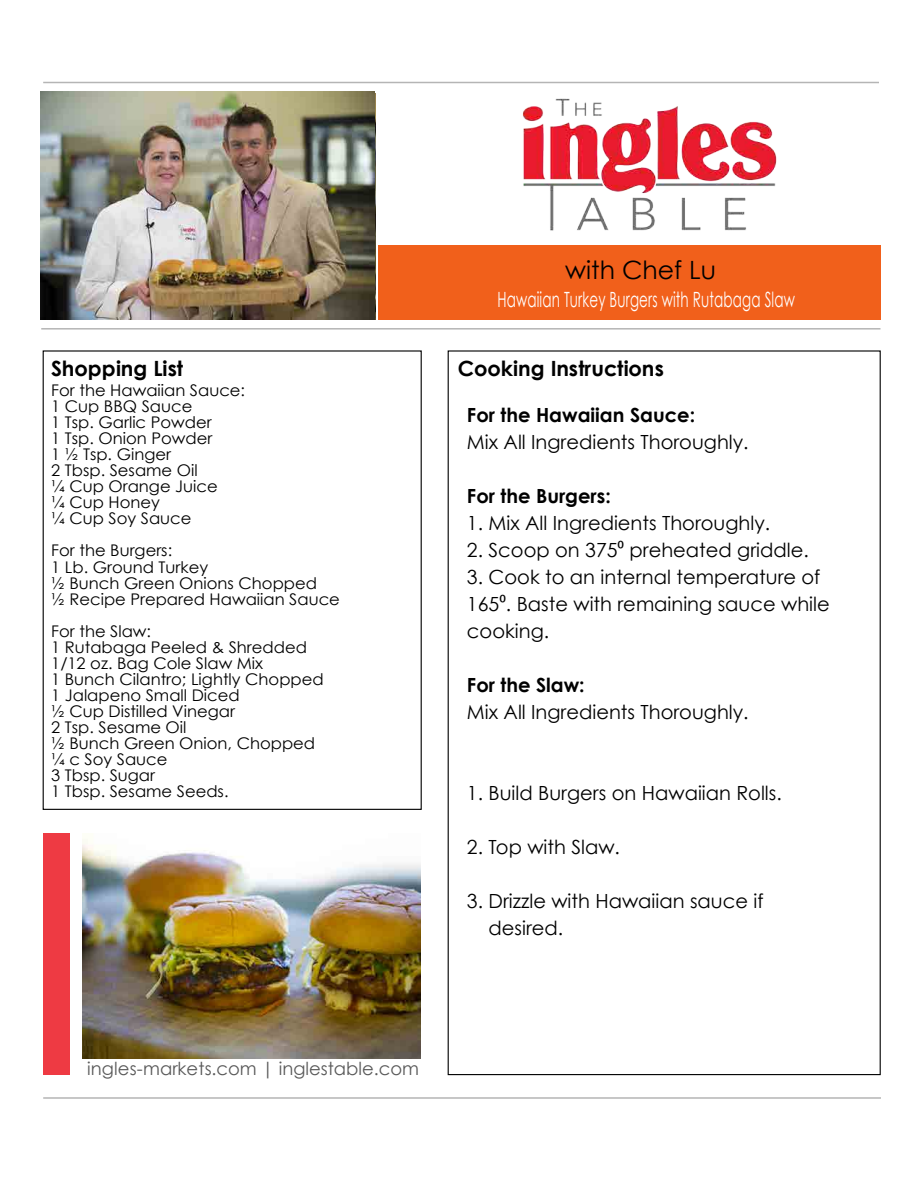
<style>
.page{position:relative;width:918px;height:1188px;background:#fff}
.page>*{position:absolute;margin:0;border:0;box-sizing:border-box;transform-origin:0 0}
.t1{font:25.2px "Century Gothic";color:#000}
.t2{font:21px "Century Gothic";letter-spacing:.01em;color:#fff;scale:.64 1}
.t3{font:700 21px "Century Gothic";color:#000}
.t4{font:19.5px/27px "Century Gothic";color:#000}
.t5{font:700 19.5px "Century Gothic";color:#000}
.t6{font:18px "Century Gothic";color:#595959}
.t7{font:16.05px/16px "Century Gothic";color:#000}
.s1{font-family:"Myriad Pro"}
</style>
<div class="page">
<div style="left:378px;top:245px;width:502px;height:75px;background:#f1601b"></div>
<hr style="left:43px;top:82px;width:836px;height:1px;background:#b5b5b5">
<hr style="left:43px;top:1097px;width:838px;height:2px;background:#b5b5b5">
<hr style="left:41px;top:328px;width:839px;height:2px;background:#b5b5b5">
<div style="left:43px;top:833px;width:27px;height:242px;background:#ee3a43"></div>
<img style="left:503px;top:81px;width:296px;height:150px">
<img style="left:41px;top:92px;width:334px;height:227px">
<img style="left:83px;top:839px;width:337px;height:220px">
<h2 class="t3" style="left:51px;top:356px;width:133px">Shopping List</h2>
<p class="t7" style="left:51px;top:382px;width:195px">For the Hawaiian Sauce:<br>1 Cup BBQ Sauce<br>1 Tsp. Garlic Powder<br>1 Tsp. Onion Powder<br>1 ½ Tsp. Ginger<br>2 Tbsp. Sesame Oil<br>¼ Cup Orange Juice<br>¼ Cup Honey<br>¼ Cup Soy Sauce</p>
<p class="t7" style="left:51px;top:542px;width:290px">For the Burgers:<br>1 Lb. Ground Turkey<br>½ Bunch Green Onions Chopped<br>½ Recipe Prepared Hawaiian Sauce</p>
<p class="t7" style="left:51px;top:623px;width:274px">For the Slaw:<br>1 Rutabaga Peeled &amp; Shredded<br>1/12 oz. Bag Cole Slaw Mix<br>1 Bunch Cilantro; Lightly Chopped<br>1 Jalapeno Small Diced<br>½ Cup Distilled Vinegar<br>2 Tsp. Sesame Oil<br>½ Bunch Green Onion, Chopped ¼ c Soy Sauce<br>3 Tbsp. Sugar<br>1 Tbsp. Sesame Seeds.</p>
<h1 class="t1" style="left:565px;top:254px;width:152px">with Chef Lu</h1>
<h2 class="t2" style="left:497px;top:287px;width:467px">Hawaiian Turkey Burgers with Rutabaga Slaw</h2>
<h2 class="t3" style="left:458px;top:356px;width:208px">Cooking Instructions</h2>
<p class="t5" style="left:467px;top:403px;width:230px">For the Hawaiian Sauce:</p>
<p class="t4" style="left:467px;top:429px;width:283px">Mix All Ingredients Thoroughly.</p>
<p class="t5" style="left:467px;top:484px;width:145px">For the Burgers:</p>
<p class="t4" style="left:467px;top:510px;width:305px">1. Mix All Ingredients Thoroughly.</p>
<p class="t4" style="left:467px;top:537px;width:343px">2. Scoop on 375<span class="s1">0</span> preheated griddle.</p>
<p class="t4" style="left:467px;top:564px;width:364px">3. Cook to an internal temperature of<br>165<span class="s1">0</span>. Baste with remaining sauce while cooking.</p>
<p class="t5" style="left:467px;top:673px;width:119px">For the Slaw:</p>
<p class="t4" style="left:467px;top:699px;width:283px">Mix All Ingredients Thoroughly.</p>
<p class="t4" style="left:467px;top:780px;width:316px">1. Build Burgers on Hawaiian Rolls.</p>
<p class="t4" style="left:467px;top:834px;width:154px">2. Top with Slaw.</p>
<p class="t4" style="left:489px;top:888px;width:276px;text-indent:-22px">3. Drizzle with Hawaiian sauce if desired.</p>
<p class="t6" style="left:87px;top:1057px;width:333px">ingles-markets.com | inglestable.com</p>
</div>
